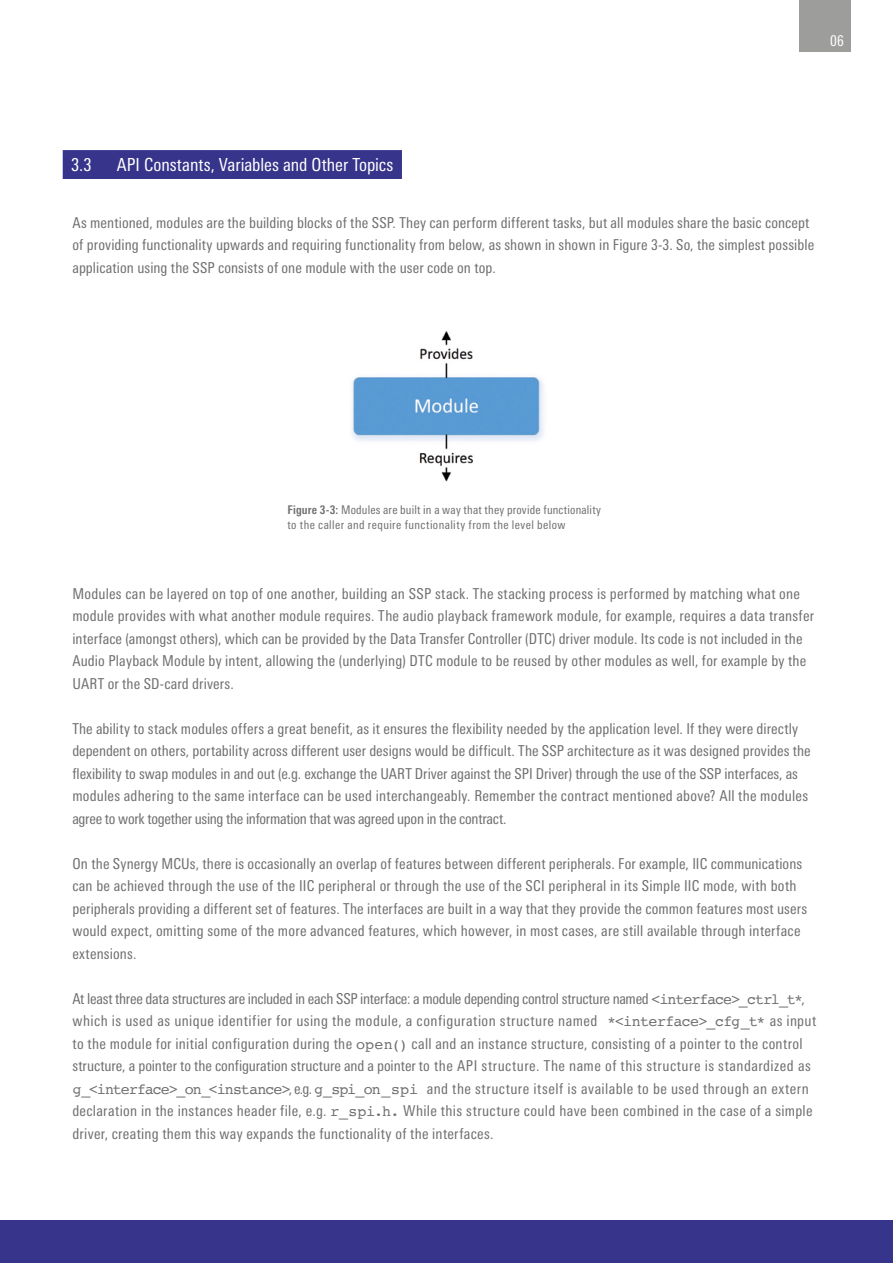
<style>
.page{position:relative;width:893px;height:1263px;background:#fff}
.page>*{position:absolute;margin:0;border:0;box-sizing:border-box;transform-origin:0 0}
.chapter_12_15pt_incl{font:condensed 18px "Linotype Univers";letter-spacing:-.005em;color:#fff}
.copy_10_15pt{font:condensed 15px/22.5px "Linotype Univers";letter-spacing:.01em;color:#706f6f}
.copy_10_15pt-2{font:condensed 15px "Linotype Univers";letter-spacing:-.015em;color:#706f6f}
.t1{font:condensed 15px "Linotype Univers";color:#fff}
.copy_10_15pt-3{font:condensed 12px "Linotype Univers";letter-spacing:.03em;color:#706f6f}
.s1{font-weight:700}
.s2{font-family:"Courier";font-stretch:normal}
</style>
<div class="page">
<div style="left:0;top:1220px;width:893px;height:43px;background:#37348b"></div>
<div style="left:63px;top:150px;width:339px;height:29px;background:#37348b"></div>
<img style="left:351px;top:331px;width:193px;height:151px">
<div style="left:799px;top:0;width:51px;height:51px;background:#9d9d9c"></div>
<p class="t1" style="left:830px;top:32px;width:15px">06</p>
<p class="chapter_12_15pt_incl" style="left:71px;top:155px;width:22px">3.3</p>
<p class="chapter_12_15pt_incl" style="left:117px;top:155px;width:278px">API Constants, Variables and Other Topics</p>
<p class="copy_10_15pt" style="left:72px;top:211px;width:743px">As mentioned, modules are the building blocks of the SSP. They can perform different tasks, but all modules share the basic concept of providing functionality upwards and requiring functionality from below, as shown in shown in Figure 3-3. So, the simplest possible application using the SSP consists of one module with the user code on top.</p>
<p class="copy_10_15pt-3" style="left:287px;top:503px;width:315px"><span class="s1">Figure 3-3:</span> Modules are built in a way that they provide functionality</p>
<p class="copy_10_15pt-3" style="left:287px;top:518px;width:280px">to the caller and require functionality from the level below</p>
<p class="copy_10_15pt" style="left:72px;top:582px;width:743px">Modules can be layered on top of one another, building an SSP stack. The stacking process is performed by matching what one module provides with what another module requires. The audio playback framework module, for example, requires a data transfer interface (amongst others), which can be provided by the Data Transfer Controller (DTC) driver module. Its code is not included in the Audio Playback Module by intent, allowing the (underlying) DTC module to be reused by other modules as well, for example by the UART or the SD-card drivers.</p>
<p class="copy_10_15pt" style="left:72px;top:717px;width:740px">The ability to stack modules offers a great benefit, as it ensures the flexibility needed by the application level. If they were directly dependent on others, portability across different user designs would be difficult. The SSP architecture as it was designed provides the flexibility to swap modules in and out (e.g. exchange the UART Driver against the SPI Driver) through the use of the SSP interfaces, as modules adhering to the same interface can be used interchangeably. Remember the contract mentioned above? All the modules</p>
<p class="copy_10_15pt-2" style="left:72px;top:810px;width:436px">agree to work together using the information that was agreed upon in the contract.</p>
<p class="copy_10_15pt" style="left:72px;top:852px;width:736px">On the Synergy MCUs, there is occasionally an overlap of features between different peripherals. For example, IIC communications can be achieved through the use of the IIC peripheral or through the use of the SCI peripheral in its Simple IIC mode, with both peripherals providing a different set of features. The interfaces are built in a way that they provide the common features most users would expect, omitting some of the more advanced features, which however, in most cases, are still available through interface extensions.</p>
<p class="copy_10_15pt" style="left:72px;top:987px;width:745px">At least three data structures are included in each SSP interface: a module depending control structure named <span class="s2">&lt;interface&gt;_ctrl_t*</span>, which is used as unique identifier for using the module, a configuration structure named <span class="s2">*&lt;interface&gt;_cfg_t*</span> as input to the module for initial configuration during the <span class="s2">open()</span> call and an instance structure, consisting of a pointer to the control structure, a pointer to the configuration structure and a pointer to the API structure. The name of this structure is standardized as <span class="s2">g_&lt;interface&gt;_on_&lt;instance&gt;</span>, e.g. <span class="s2">g_spi_on_spi</span> and the structure itself is available to be used through an extern declaration in the instances header file, e.g. <span class="s2">r_spi.h.</span> While this structure could have been combined in the case of a simple driver, creating them this way expands the functionality of the interfaces.</p>
</div>
